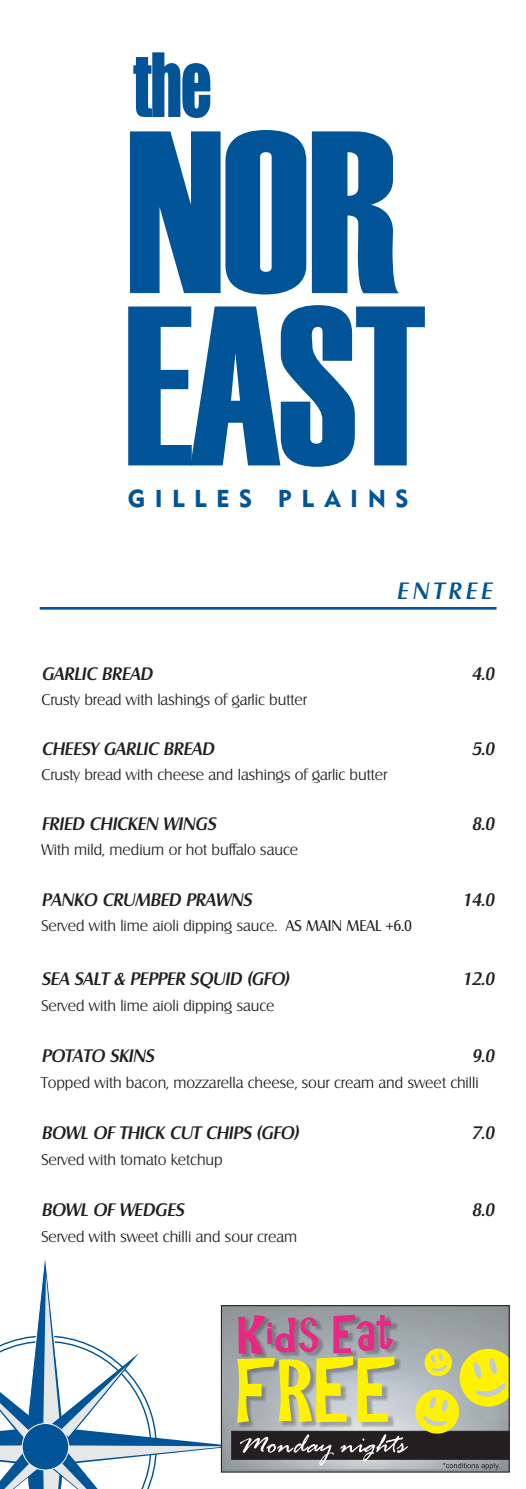
<style>
.page{position:relative;width:526px;height:1489px;background:#fff}
.page>*{position:absolute;margin:0;border:0;box-sizing:border-box;transform-origin:0 0}
.t1{font:230.75px "Haettenschweiler";color:#005497}
.t2{font:226.88px "Haettenschweiler";color:#005497;scale:.93 1}
.t3{font:81.62px "Impact";color:#005497;scale:.75 1}
.t4{font:24.12px "Geometric 415 BT Black A";letter-spacing:.4em;color:#005497}
.t5{font:italic 500 22.88px "Salzburg";letter-spacing:.195em;color:#005497}
.t6{font:italic 500 17.5px "Salzburg";color:#231f20}
.t7{font:300 15px "Salzburg";color:#231f20}
.s1{font-weight:400}
</style>
<div class="page">
<hr style="left:40px;top:607px;width:456px;height:2px;background:#005497">
<img style="left:407px;top:1306px;width:100px;height:164px">
<svg style="left:442px;top:1462px;width:57px;height:7px"></svg>
<div style="left:231px;top:1430px;width:278px;height:29px;background:#231f20"></div>
<svg style="left:413px;top:1346px;width:94px;height:88px;background:#cecc61"></svg>
<svg style="left:0;top:1257px;width:407px;height:231px"></svg>
<h3 class="t3" style="left:133px;top:52px;width:107px">the</h3>
<h1 class="t1" style="left:126px;top:131px;width:275px">NOR</h1>
<h2 class="t2" style="left:124px;top:306px;width:327px">EAST</h2>
<h3 class="t4" style="left:128px;top:489px;width:282px">GILLES PLAINS</h3>
<h3 class="t5" style="left:396px;top:577px;width:96px">ENTREE</h3>
<p class="t6" style="left:41px;top:663px;width:112px">GARLIC BREAD</p>
<p class="t7" style="left:41px;top:690px;width:267px">Crusty bread with lashings of garlic butter</p>
<p class="t6" style="left:41px;top:738px;width:174px">CHEESY GARLIC BREAD</p>
<p class="t7" style="left:41px;top:765px;width:347px">Crusty bread with cheese and lashings of garlic butter</p>
<p class="t6" style="left:41px;top:812px;width:176px">FRIED CHICKEN WINGS</p>
<p class="t7" style="left:41px;top:840px;width:258px">With mild, medium or hot buffalo sauce</p>
<p class="t6" style="left:41px;top:889px;width:211px">PANKO CRUMBED PRAWNS</p>
<p class="t6" style="left:471px;top:663px;width:24px">4.0</p>
<p class="t6" style="left:471px;top:737px;width:24px">5.0</p>
<p class="t6" style="left:471px;top:812px;width:24px">8.0</p>
<p class="t6" style="left:462px;top:889px;width:33px">14.0</p>
<p class="t7" style="left:41px;top:917px;width:372px">Served with lime aioli dipping sauce. <span class="s1">AS MAIN MEAL +6.0</span></p>
<p class="t6" style="left:41px;top:968px;width:249px">SEA SALT &amp; PEPPER SQUID (GFO)</p>
<p class="t7" style="left:41px;top:996px;width:234px">Served with lime aioli dipping sauce</p>
<p class="t6" style="left:41px;top:1045px;width:114px">POTATO SKINS</p>
<p class="t6" style="left:462px;top:968px;width:33px">12.0</p>
<p class="t6" style="left:471px;top:1045px;width:24px">9.0</p>
<p class="t7" style="left:41px;top:1073px;width:438px">Topped with bacon, mozzarella cheese, sour cream and sweet chilli</p>
<p class="t6" style="left:41px;top:1122px;width:258px">BOWL OF THICK CUT CHIPS (GFO)</p>
<p class="t7" style="left:41px;top:1150px;width:183px">Served with tomato ketchup</p>
<p class="t6" style="left:41px;top:1199px;width:144px">BOWL OF WEDGES</p>
<p class="t7" style="left:41px;top:1227px;width:257px">Served with sweet chilli and sour cream</p>
<p class="t6" style="left:471px;top:1122px;width:24px">7.0</p>
<p class="t6" style="left:471px;top:1199px;width:24px">8.0</p>
</div>
